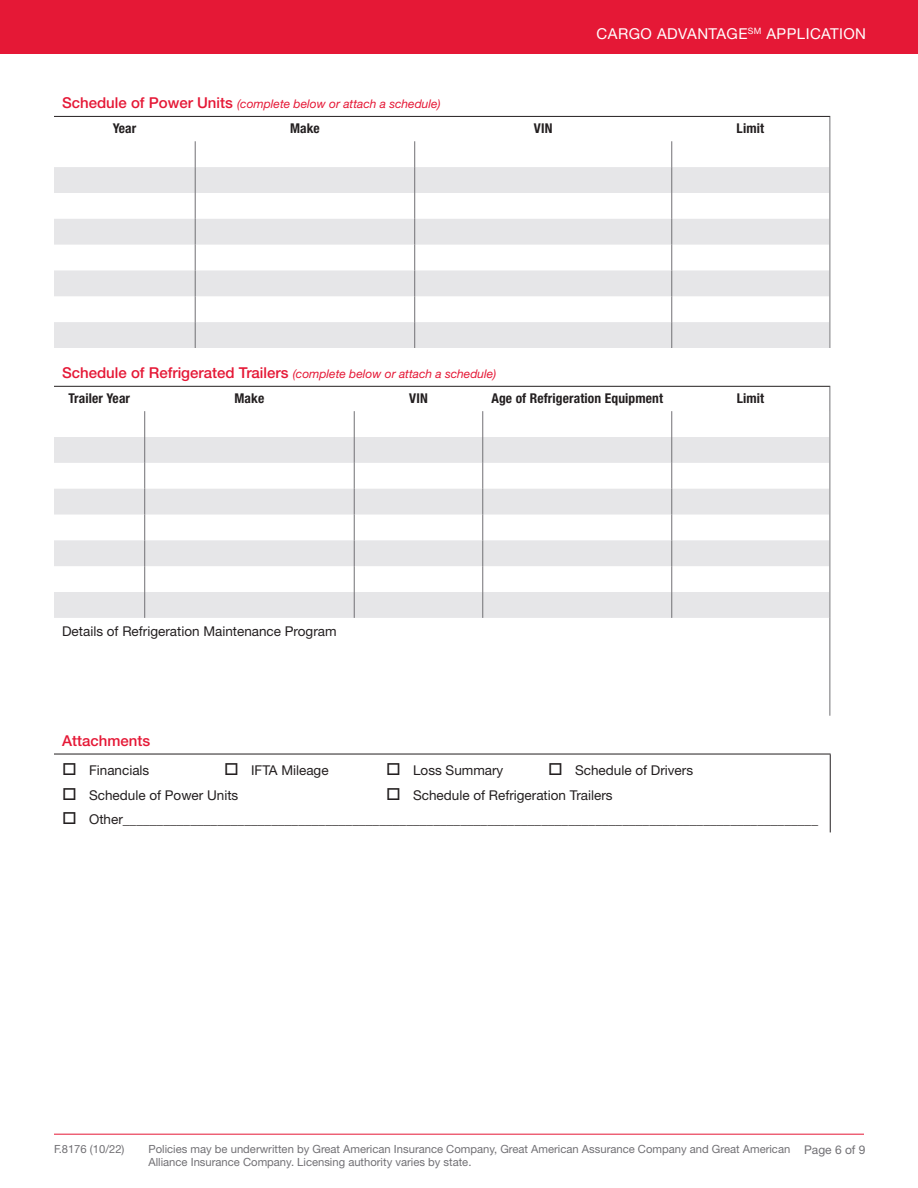
<style>
.page{position:relative;width:918px;height:1188px;background:#fff}
.page>*{position:absolute;margin:0;border:0;box-sizing:border-box;transform-origin:0 0}
.t1{font:15px "Helvetica Neue LT Std";letter-spacing:.03em;color:#fff}
.Table_Body_Content{font:500 15px "Helvetica Neue LT Std";color:#e51836}
.Table_Indent{font:13.5px "Helvetica Neue LT Std";color:#231f20}
.Table_Body_Content_C{font:700 condensed 13.5px "Helvetica Neue LT Std";letter-spacing:.01em;color:#231f20}
.Table_Body_Content-2{font:700 condensed 13.5px "Helvetica Neue LT Std";letter-spacing:.01em;color:#231f20}
.Table_Body_Content-3{font:italic 12px "Helvetica Neue LT Std";color:#e51836}
.t2{font:12px "Helvetica Neue LT Std";color:#717074}
.t3{font:11.25px/13.5px "Helvetica Neue LT Std";color:#717074}
.s1{font-weight:500;font-style:normal;font-size:15px}
</style>
<div class="page">
<div style="left:0;top:0;width:918px;height:54px;background:#e51836"></div>
<hr style="left:54px;top:1134px;width:810px;height:1px;background:#e51836">
<hr style="left:54px;top:116px;width:776px;height:1px;background:#231f20">
<hr style="left:830px;top:117px;width:1px;height:231px;background:#717074">
<svg style="left:54px;top:167px;width:775px;height:181px;fill:#e6e6e8"></svg>
<svg style="left:195px;top:141px;width:1px;height:207px"></svg>
<svg style="left:414px;top:141px;width:1px;height:207px"></svg>
<svg style="left:671px;top:141px;width:1px;height:207px"></svg>
<hr style="left:54px;top:386px;width:776px;height:1px;background:#231f20">
<hr style="left:830px;top:387px;width:1px;height:231px;background:#717074">
<hr style="left:830px;top:618px;width:1px;height:98px;background:#717074">
<svg style="left:54px;top:437px;width:775px;height:181px;fill:#e6e6e8"></svg>
<svg style="left:144px;top:411px;width:1px;height:207px"></svg>
<svg style="left:354px;top:411px;width:1px;height:207px"></svg>
<svg style="left:482px;top:411px;width:1px;height:207px"></svg>
<svg style="left:671px;top:411px;width:1px;height:207px"></svg>
<hr style="left:830px;top:754px;width:1px;height:78px;background:#231f20">
<hr style="left:54px;top:754px;width:777px;height:1px;background:#231f20">
<p class="t1" style="left:597px;top:25px;width:271px">CARGO ADVANTAGE<sup>SM</sup> APPLICATION</p>
<p class="Table_Body_Content-3" style="left:62px;top:97px;width:380px"><span class="s1">Schedule of Power Units</span> (complete below or attach a schedule)</p>
<p class="Table_Body_Content-2" style="left:113px;top:120px;width:25px">Year</p>
<p class="Table_Body_Content_C" style="left:290px;top:120px;width:31px">Make</p>
<p class="Table_Body_Content_C" style="left:534px;top:120px;width:20px">VIN</p>
<p class="Table_Body_Content_C" style="left:737px;top:120px;width:29px">Limit</p>
<p class="Table_Body_Content-3" style="left:62px;top:367px;width:436px"><span class="s1">Schedule of Refrigerated Trailers</span> (complete below or attach a schedule)</p>
<p class="Table_Body_Content-2" style="left:69px;top:390px;width:63px">Trailer Year</p>
<p class="Table_Body_Content_C" style="left:235px;top:390px;width:31px">Make</p>
<p class="Table_Body_Content_C" style="left:409px;top:390px;width:20px">VIN</p>
<p class="Table_Body_Content_C" style="left:491px;top:390px;width:173px">Age of Refrigeration Equipment</p>
<p class="Table_Body_Content_C" style="left:737px;top:390px;width:29px">Limit</p>
<p class="Table_Indent" style="left:62px;top:623px;width:276px">Details of Refrigeration Maintenance Program</p>
<p class="Table_Body_Content" style="left:62px;top:732px;width:90px">Attachments</p>
<p class="Table_Indent" style="left:62px;top:762px;width:89px">□ Financials</p>
<p class="Table_Indent" style="left:224px;top:762px;width:106px">□ IFTA Mileage</p>
<p class="Table_Indent" style="left:386px;top:762px;width:119px">□ Loss Summary</p>
<p class="Table_Indent" style="left:548px;top:762px;width:147px">□ Schedule of Drivers</p>
<p class="Table_Indent" style="left:62px;top:787px;width:178px">□ Schedule of Power Units</p>
<p class="Table_Indent" style="left:386px;top:787px;width:228px">□ Schedule of Refrigeration Trailers</p>
<p class="Table_Indent" style="left:62px;top:811px;width:758px">□ Other_______________________________________________________________________________________________________</p>
<p class="t3" style="left:54px;top:1142px;width:72px">F.8176 (10/22)</p>
<p class="t3" style="left:148px;top:1142px;width:643px">Policies may be underwritten by Great American Insurance Company, Great American Assurance Company and Great American<br>Alliance Insurance Company. Licensing authority varies by state.</p>
<p class="t2" style="left:804px;top:1142px;width:63px">Page 6 of 9</p>
</div>
